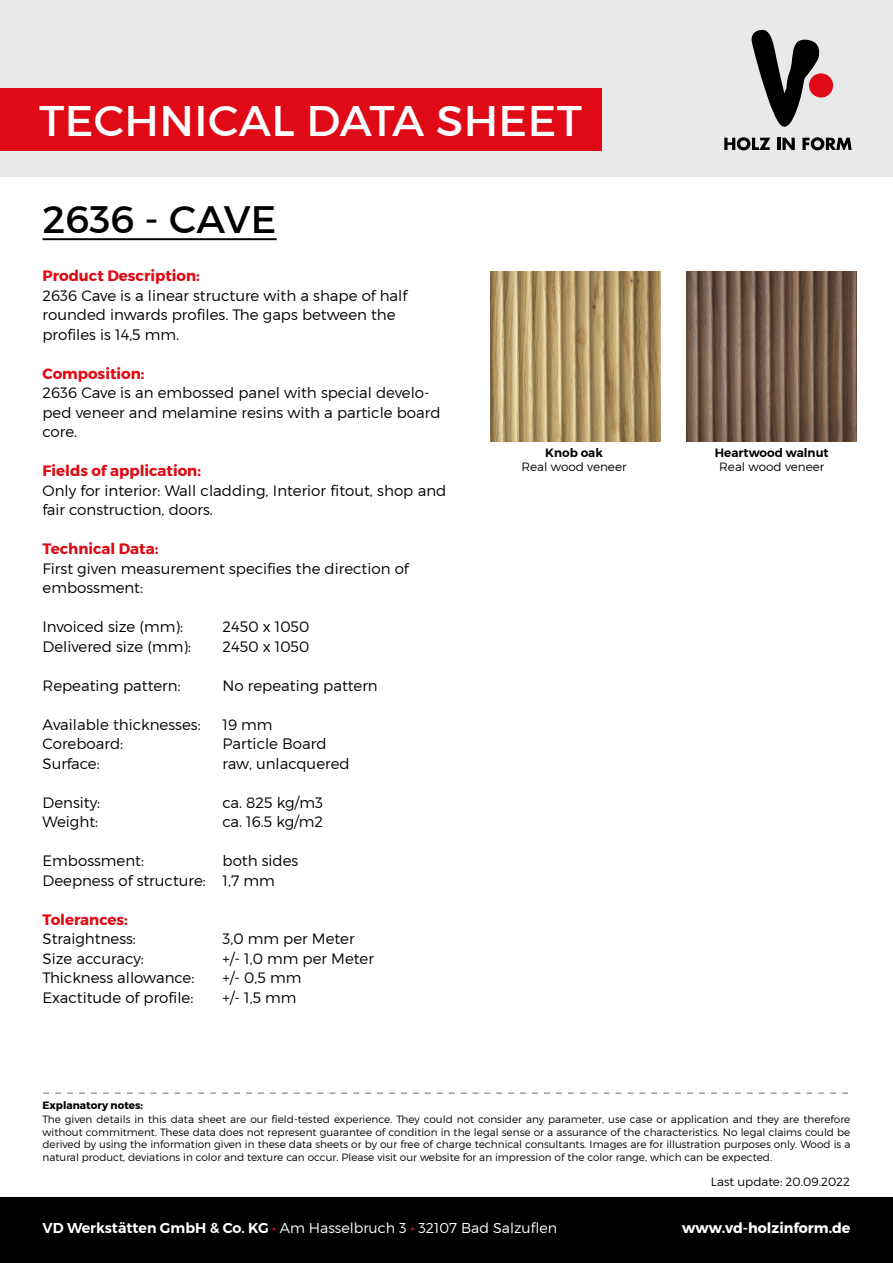
<style>
.page{position:relative;width:893px;height:1263px;background:#fff}
.page>*{position:absolute;margin:0;border:0;box-sizing:border-box;transform-origin:0 0}
.t1{font:43.65px "Montserrat";letter-spacing:.01em;color:#fff}
.t2{font:39px "Montserrat";color:#000}
.t3{font:300 15px/19.5px "Montserrat";color:#000}
.t4{font:700 15px "Montserrat";color:#df0a15}
.t5{font:300 14.25px "Montserrat";color:#fff}
.t6{font:700 14.25px "Montserrat";color:#fff}
.t7{font:300 12px "Montserrat";color:#000}
.t8{font:600 12px "Montserrat";color:#000}
.t9{font:300 10.5px/12.6px "Montserrat";color:#000;text-align:justify}
.t10{font:700 10.5px "Montserrat";color:#000}
.s1{font-weight:600}
.s2{font-weight:400;color:#df0a15}
</style>
<div class="page">
<div style="left:0;top:0;width:893px;height:176px;background:#e9e9e9"></div>
<div style="left:809px;top:73px;width:24px;height:24px;background:#df0a15;border-radius:50%"></div>
<svg style="left:751px;top:29px;width:69px;height:98px"></svg>
<svg style="left:724px;top:137px;width:46px;height:13px"></svg>
<svg style="left:777px;top:138px;width:18px;height:12px"></svg>
<svg style="left:802px;top:137px;width:50px;height:13px"></svg>
<div style="left:0;top:1198px;width:893px;height:65px;background:#000"></div>
<svg style="left:43px;top:1092px;width:805px;height:2px"></svg>
<hr style="left:43px;top:238px;width:234px;height:2px;background:#000">
<div style="left:0;top:88px;width:601px;height:63px;background:#df0a15"></div>
<img style="left:491px;top:271px;width:170px;height:170px">
<img style="left:686px;top:271px;width:170px;height:170px">
<h1 class="t1" style="left:39px;top:94px;width:544px">TECHNICAL DATA SHEET</h1>
<h2 class="t2" style="left:43px;top:196px;width:236px">2636 - CAVE</h2>
<p class="t4" style="left:43px;top:267px;width:159px">Product Description:</p>
<p class="t3" style="left:43px;top:285px;width:366px">2636 Cave is a linear structure with a shape of half rounded inwards profiles. The gaps between the profiles is 14,5 mm.</p>
<p class="t4" style="left:43px;top:364px;width:103px">Composition:</p>
<p class="t3" style="left:43px;top:383px;width:400px">2636 Cave is an embossed panel with special develo&shy;ped veneer and melamine resins with a particle board core.</p>
<p class="t4" style="left:43px;top:462px;width:160px">Fields of application:</p>
<p class="t3" style="left:43px;top:480px;width:405px">Only for interior: Wall cladding, Interior fitout, shop and fair construction, doors.</p>
<p class="t4" style="left:43px;top:540px;width:117px">Technical Data:</p>
<p class="t3" style="left:43px;top:558px;width:368px">First given measurement specifies the direction of embossment:</p>
<p class="t3" style="left:43px;top:617px;width:142px">Invoiced size (mm):</p>
<p class="t3" style="left:223px;top:617px;width:88px">2450 x 1050</p>
<p class="t3" style="left:43px;top:636px;width:150px">Delivered size (mm):</p>
<p class="t3" style="left:223px;top:636px;width:88px">2450 x 1050</p>
<p class="t3" style="left:43px;top:675px;width:140px">Repeating pattern:</p>
<p class="t3" style="left:223px;top:675px;width:157px">No repeating pattern</p>
<p class="t3" style="left:43px;top:714px;width:160px">Available thicknesses:</p>
<p class="t3" style="left:223px;top:714px;width:52px">19 mm</p>
<p class="t3" style="left:43px;top:734px;width:82px">Coreboard:</p>
<p class="t3" style="left:223px;top:734px;width:106px">Particle Board</p>
<p class="t3" style="left:43px;top:753px;width:59px">Surface:</p>
<p class="t3" style="left:223px;top:753px;width:129px">raw, unlacquered</p>
<p class="t3" style="left:43px;top:792px;width:59px">Density:</p>
<p class="t3" style="left:223px;top:792px;width:102px">ca. 825 kg/m3</p>
<p class="t3" style="left:43px;top:812px;width:57px">Weight:</p>
<p class="t3" style="left:223px;top:812px;width:102px">ca. 16.5 kg/m2</p>
<p class="t3" style="left:43px;top:851px;width:103px">Embossment:</p>
<p class="t3" style="left:43px;top:851px;width:257px;text-indent:180px">both sides<br>Deepness of structure: 1,7 mm</p>
<p class="t4" style="left:43px;top:910px;width:87px">Tolerances:</p>
<p class="t3" style="left:43px;top:929px;width:95px">Straightness:</p>
<p class="t3" style="left:223px;top:929px;width:134px">3,0 mm per Meter</p>
<p class="t3" style="left:43px;top:948px;width:103px">Size accuracy:</p>
<p class="t3" style="left:223px;top:948px;width:153px">+/- 1,0 mm per Meter</p>
<p class="t3" style="left:43px;top:968px;width:153px">Thickness allowance:</p>
<p class="t3" style="left:223px;top:968px;width:80px">+/- 0,5 mm</p>
<p class="t3" style="left:43px;top:987px;width:152px">Exactitude of profile:</p>
<p class="t3" style="left:223px;top:987px;width:76px">+/- 1,5 mm</p>
<p class="t8" style="left:545px;top:443px;width:59px">Knob oak</p>
<p class="t7" style="left:522px;top:460px;width:106px">Real wood veneer</p>
<p class="t8" style="left:715px;top:443px;width:115px">Heartwood walnut</p>
<p class="t7" style="left:719px;top:460px;width:106px">Real wood veneer</p>
<p class="t10" style="left:43px;top:1099px;width:102px">Explanatory notes:</p>
<p class="t9" style="left:43px;top:1113px;width:809px">The given details in this data sheet are our field-tested experience. They could not consider any parameter, use case or application and they are therefore without commitment. These data does not represent guarantee of condition in the legal sense or a assurance of the characteristics. No legal claims could be derived by using the information given in these data sheets or by our free of charge technical consultants. Images are for illustration purposes only. Wood is a natural product, deviations in color and texture can occur. Please visit our website for an impression of the color range, which can be expected.</p>
<p class="t7" style="left:711px;top:1175px;width:141px">Last update: 20.09.2022</p>
<p class="t5" style="left:43px;top:1219px;width:516px"><span class="s1">VD Werkstätten GmbH &amp; Co. KG</span> <span class="s2">•</span> Am Hasselbruch 3 <span class="s2">•</span> 32107 Bad Salzuflen</p>
<p class="t6" style="left:682px;top:1219px;width:170px">www.vd-holzinform.de</p>
</div>
